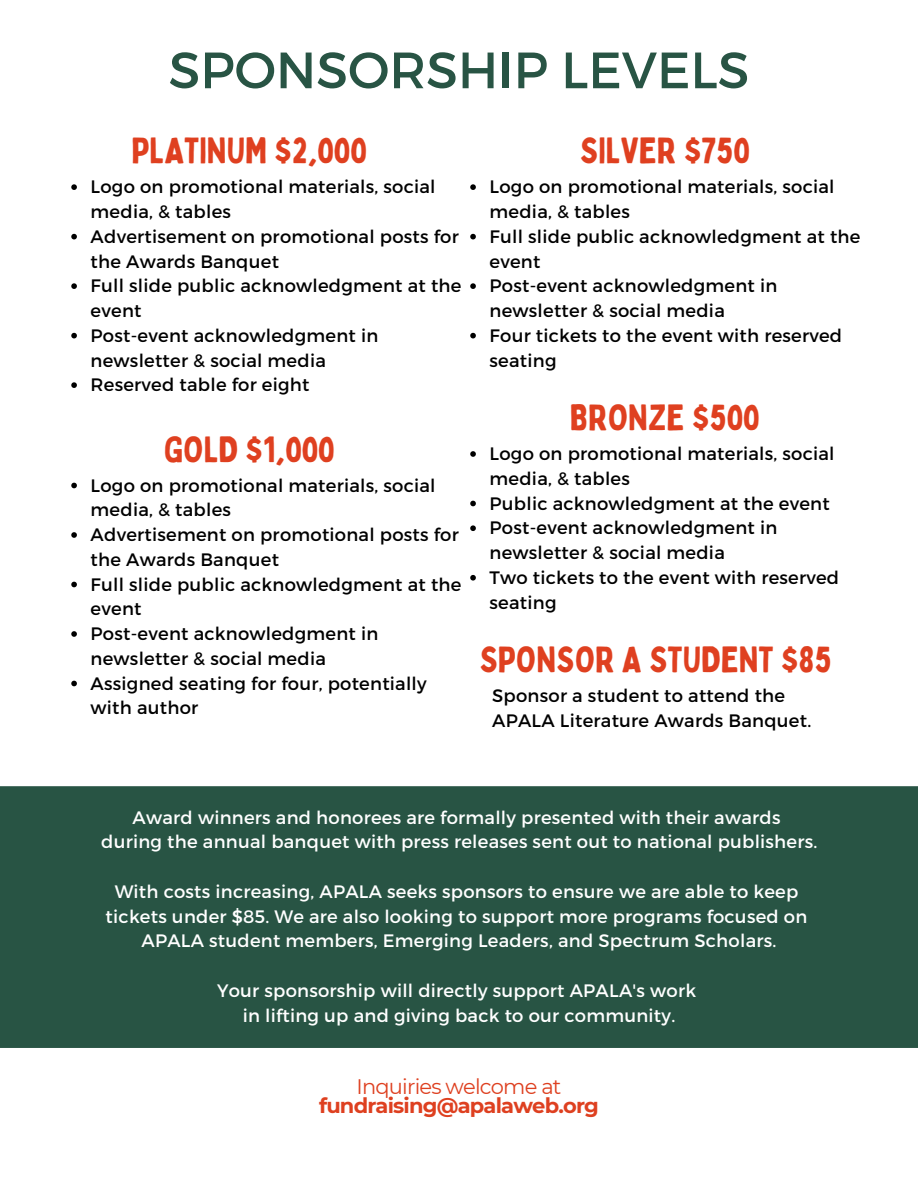
<style>
.page{position:relative;width:918px;height:1188px;background:#fff}
.page>*{position:absolute;margin:0;border:0;box-sizing:border-box;transform-origin:0 0}
.t1{font:51px "Montserrat";color:#285444}
.t2{font:36px "Bobby Jones";color:#df4020}
.t3{font:700 21px "Montserrat";letter-spacing:-.04em;color:#de4020}
.t4{font:21px "Montserrat";letter-spacing:-.04em;color:#de4020}
.t5{font:18px/24.8px "Montserrat";letter-spacing:.015em;color:#000}
.t6{font:18px/24.8px "Montserrat";letter-spacing:.015em;color:#fff;text-align:center}
</style>
<div class="page">
<div style="left:0;top:786px;width:918px;height:262px;background:#285444"></div>
<svg style="left:71px;top:184px;width:6px;height:6px"></svg>
<svg style="left:71px;top:234px;width:6px;height:5px"></svg>
<svg style="left:71px;top:283px;width:6px;height:6px"></svg>
<svg style="left:71px;top:333px;width:6px;height:5px"></svg>
<svg style="left:71px;top:382px;width:6px;height:6px"></svg>
<svg style="left:470px;top:184px;width:6px;height:6px"></svg>
<svg style="left:470px;top:234px;width:6px;height:5px"></svg>
<svg style="left:470px;top:283px;width:6px;height:6px"></svg>
<svg style="left:470px;top:333px;width:6px;height:5px"></svg>
<svg style="left:71px;top:483px;width:6px;height:5px"></svg>
<svg style="left:71px;top:532px;width:6px;height:6px"></svg>
<svg style="left:71px;top:582px;width:6px;height:5px"></svg>
<svg style="left:71px;top:631px;width:6px;height:6px"></svg>
<svg style="left:71px;top:681px;width:6px;height:5px"></svg>
<svg style="left:470px;top:451px;width:6px;height:6px"></svg>
<svg style="left:470px;top:501px;width:6px;height:5px"></svg>
<svg style="left:470px;top:525px;width:6px;height:6px"></svg>
<svg style="left:470px;top:575px;width:6px;height:6px"></svg>
<h1 class="t1" style="left:169px;top:37px;width:582px">SPONSORSHIP LEVELS</h1>
<h2 class="t2" style="left:132px;top:128px;width:237px">PLATINUM $2,000</h2>
<p class="t5" style="left:91px;top:174px;width:372px">Logo on promotional materials, social media, &amp; tables<br>Advertisement on promotional posts for the Awards Banquet<br>Full slide public acknowledgment at the event<br>Post-event acknowledgment in newsletter &amp; social media<br>Reserved table for eight</p>
<h2 class="t2" style="left:164px;top:426px;width:172px">GOLD $1,000</h2>
<p class="t5" style="left:91px;top:472px;width:372px">Logo on promotional materials, social media, &amp; tables<br>Advertisement on promotional posts for the Awards Banquet<br>Full slide public acknowledgment at the event<br>Post-event acknowledgment in newsletter &amp; social media<br>Assigned seating for four, potentially with author</p>
<h2 class="t2" style="left:580px;top:128px;width:172px">SILVER $750</h2>
<p class="t5" style="left:490px;top:174px;width:372px">Logo on promotional materials, social media, &amp; tables<br>Full slide public acknowledgment at the event<br>Post-event acknowledgment in newsletter &amp; social media<br>Four tickets to the event with reserved seating</p>
<h2 class="t2" style="left:570px;top:395px;width:191px">BRONZE $500</h2>
<p class="t5" style="left:490px;top:441px;width:351px">Logo on promotional materials, social media, &amp; tables<br>Public acknowledgment at the event<br>Post-event acknowledgment in newsletter &amp; social media<br>Two tickets to the event with reserved seating</p>
<h2 class="t2" style="left:479px;top:637px;width:354px">SPONSOR A STUDENT $85</h2>
<p class="t5" style="left:492px;top:683px;width:321px">Sponsor a student to attend the<br>APALA Literature Awards Banquet.</p>
<p class="t6" style="left:101px;top:804px;width:718px">Award winners and honorees are formally presented with their awards<br>during the annual banquet with press releases sent out to national publishers.</p>
<p class="t6" style="left:106px;top:878px;width:703px">With costs increasing, APALA seeks sponsors to ensure we are able to keep tickets under $85. We are also looking to support more programs focused on<br>APALA student members, Emerging Leaders, and Spectrum Scholars.</p>
<p class="t6" style="left:217px;top:977px;width:481px">Your sponsorship will directly support APALA's work in lifting up and giving back to our community.</p>
<p class="t4" style="left:356px;top:1074px;width:206px">Inquiries welcome at</p>
<p class="t3" style="left:319px;top:1093px;width:281px">fundraising@apalaweb.org</p>
</div>
